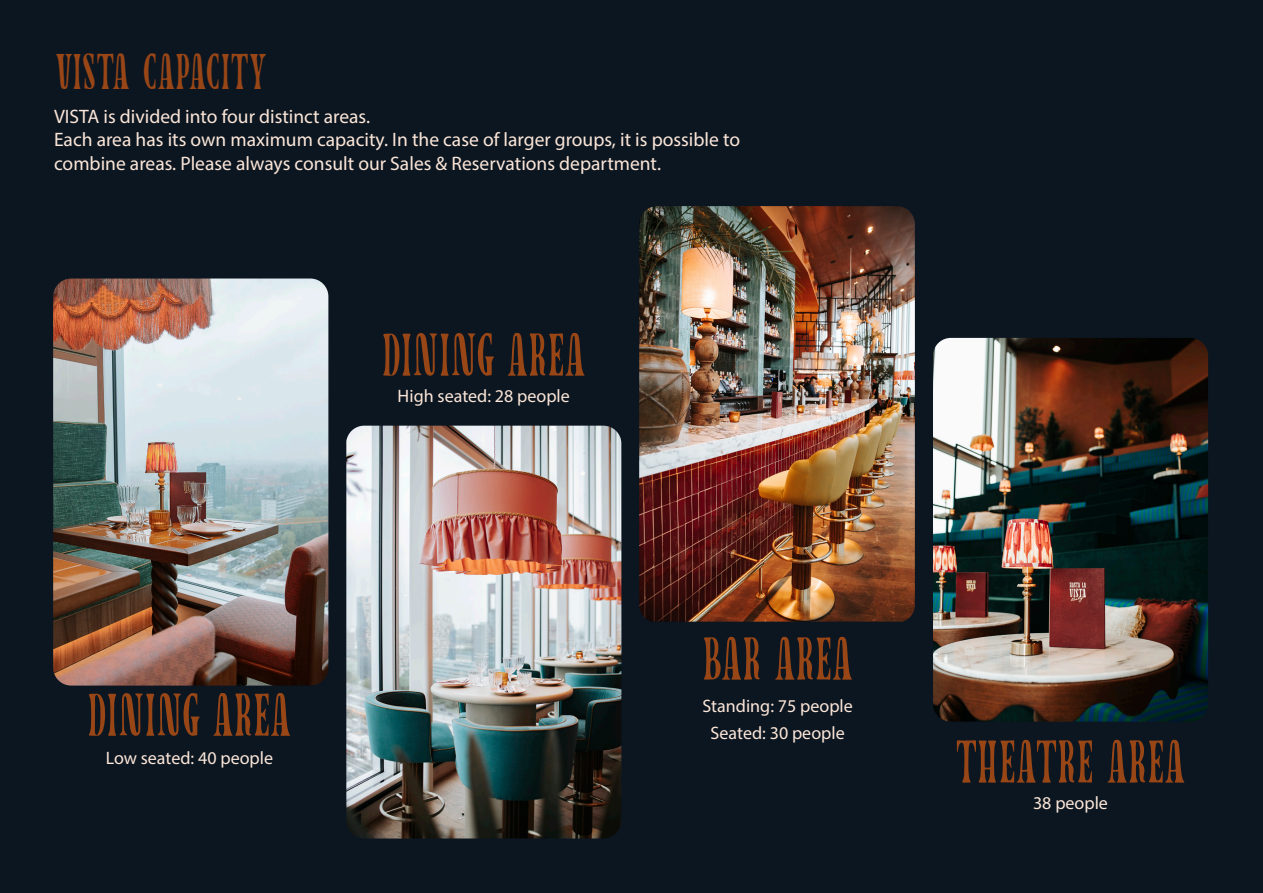
<style>
.page{position:relative;width:1263px;height:893px;background:#0c1621}
.page>*{position:absolute;margin:0;border:0;box-sizing:border-box;transform-origin:0 0}
.t1{font:54px "Tay Yamas";letter-spacing:-.02em;color:#994617}
.t2{font:45px "Tay Yamas";letter-spacing:-.045em;color:#994617}
.t3{font:19.5px "Myriad Pro";color:#fbe6d8}
.t4{font:18px "Myriad Pro";color:#fbe6d8}
</style>
<div class="page">
<img style="left:346px;top:426px;width:275px;height:412px">
<img style="left:53px;top:279px;width:275px;height:407px">
<img style="left:639px;top:206px;width:276px;height:416px">
<img style="left:933px;top:338px;width:275px;height:384px">
<p class="t2" style="left:54px;top:53px;width:212px">VISTA CAPACITY</p>
<p class="t3" style="left:54px;top:104px;width:318px">VISTA is divided into four distinct areas.</p>
<p class="t3" style="left:54px;top:128px;width:688px">Each area has its own maximum capacity. In the case of larger groups, it is possible to</p>
<p class="t3" style="left:54px;top:151px;width:608px">combine areas. Please always consult our Sales &amp; Reservations department.</p>
<p class="t1" style="left:380px;top:333px;width:208px">DINING AREA</p>
<p class="t4" style="left:398px;top:385px;width:174px">High seated: 28 people</p>
<p class="t1" style="left:86px;top:693px;width:208px">DINING AREA</p>
<p class="t4" style="left:106px;top:747px;width:169px">Low seated: 40 people</p>
<p class="t1" style="left:701px;top:637px;width:155px">BAR AREA</p>
<p class="t4" style="left:702px;top:695px;width:152px">Standing: 75 people</p>
<p class="t4" style="left:711px;top:722px;width:136px">Seated: 30 people</p>
<p class="t1" style="left:954px;top:740px;width:234px">THEATRE AREA</p>
<p class="t4" style="left:1033px;top:792px;width:76px">38 people</p>
</div>
